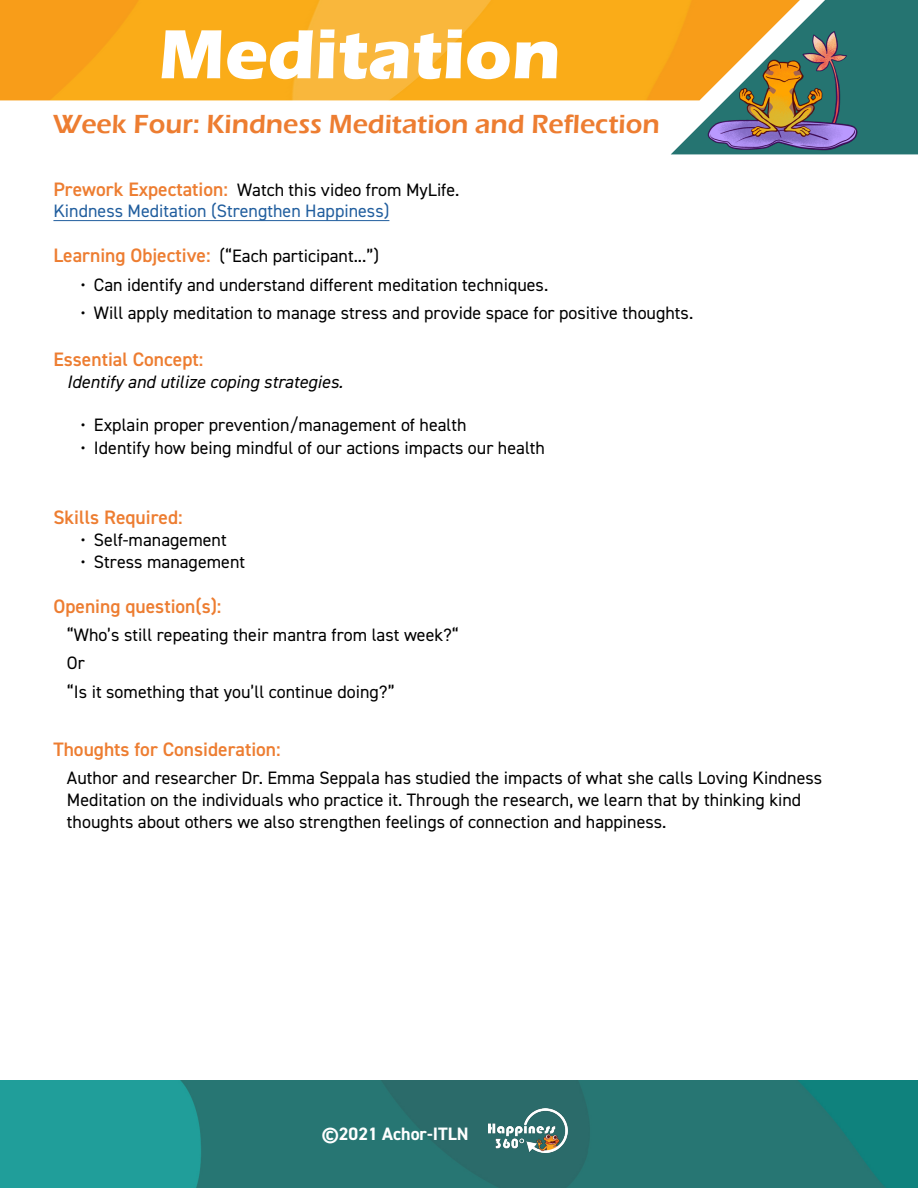
<style>
.page{position:relative;width:918px;height:1188px;background:#fff}
.page>*{position:absolute;margin:0;border:0;box-sizing:border-box;transform-origin:0 0}
.t1{font:700 72px "Eras ITC";color:#fff}
.t2{font:600 27px "Eras ITC";color:#ed7d31}
.t3{font:600 19.5px "DIN2014";color:#ed7d31}
.t4{font:18px/28.3px "DIN2014";color:#000}
.t5{font:18px/21.6px "DIN2014";color:#215e9e}
.t6{font:italic 18px "DIN2014";color:#000}
.t7{font:700 18px "DIN2014";color:#fff}
.s1{font-weight:600;font-size:19.5px;color:#ed7d31}
.s2{color:#000}
</style>
<div class="page">
<img style="left:0;top:1080px;width:918px;height:108px">
<img style="left:0;top:0;width:671px;height:100px">
<img style="left:671px;top:0;width:247px;height:154px">
<img style="left:489px;top:1108px;width:79px;height:44px">
<img style="left:703px;top:28px;width:159px;height:124px">
<hr style="left:53px;top:220px;width:336px;height:1px;background:#215e9e">
<h1 class="t1" style="left:159px;top:13px;width:403px">Meditation</h1>
<h2 class="t2" style="left:53px;top:109px;width:608px">Week Four: Kindness Meditation and Reflection</h2>
<p class="t5" style="left:53px;top:179px;width:408px"><span class="s1">Prework Expectation:</span> <span class="s2">Watch this video from MyLife.<br></span>Kindness Meditation (Strengthen Happiness)</p>
<p class="t4" style="left:53px;top:242px;width:327px"><span class="s1">Learning Objective:</span> (“Each participant...”)</p>
<p class="t4" style="left:80px;top:270px;width:469px">• Can identify and understand different meditation techniques.</p>
<p class="t4" style="left:80px;top:298px;width:614px">• Will apply meditation to manage stress and provide space for positive thoughts.</p>
<p class="t3" style="left:53px;top:346px;width:151px">Essential Concept:</p>
<p class="t6" style="left:67px;top:370px;width:278px">Identify and utilize coping strategies.</p>
<p class="t4" style="left:80px;top:410px;width:388px">• Explain proper prevention/management of health</p>
<p class="t4" style="left:80px;top:433px;width:466px">• Identify how being mindful of our actions impacts our health</p>
<p class="t3" style="left:53px;top:505px;width:131px">Skills Required:</p>
<p class="t4" style="left:80px;top:525px;width:148px">• Self-management</p>
<p class="t4" style="left:80px;top:547px;width:166px">• Stress management</p>
<p class="t3" style="left:53px;top:593px;width:170px">Opening question(s):</p>
<p class="t4" style="left:67px;top:620px;width:393px">“Who’s still repeating their mantra from last week?“<br>Or<br>“Is it something that you’ll continue doing?”</p>
<p class="t3" style="left:53px;top:736px;width:229px">Thoughts for Consideration:</p>
<p class="t4" style="left:67px;top:767px;width:757px;line-height:21.6px">Author and researcher Dr. Emma Seppala has studied the impacts of what she calls Loving Kindness<br>Meditation on the individuals who practice it. Through the research, we learn that by thinking kind thoughts about others we also strengthen feelings of connection and happiness.</p>
<p class="t7" style="left:322px;top:1122px;width:148px">©2021 Achor-ITLN</p>
</div>
